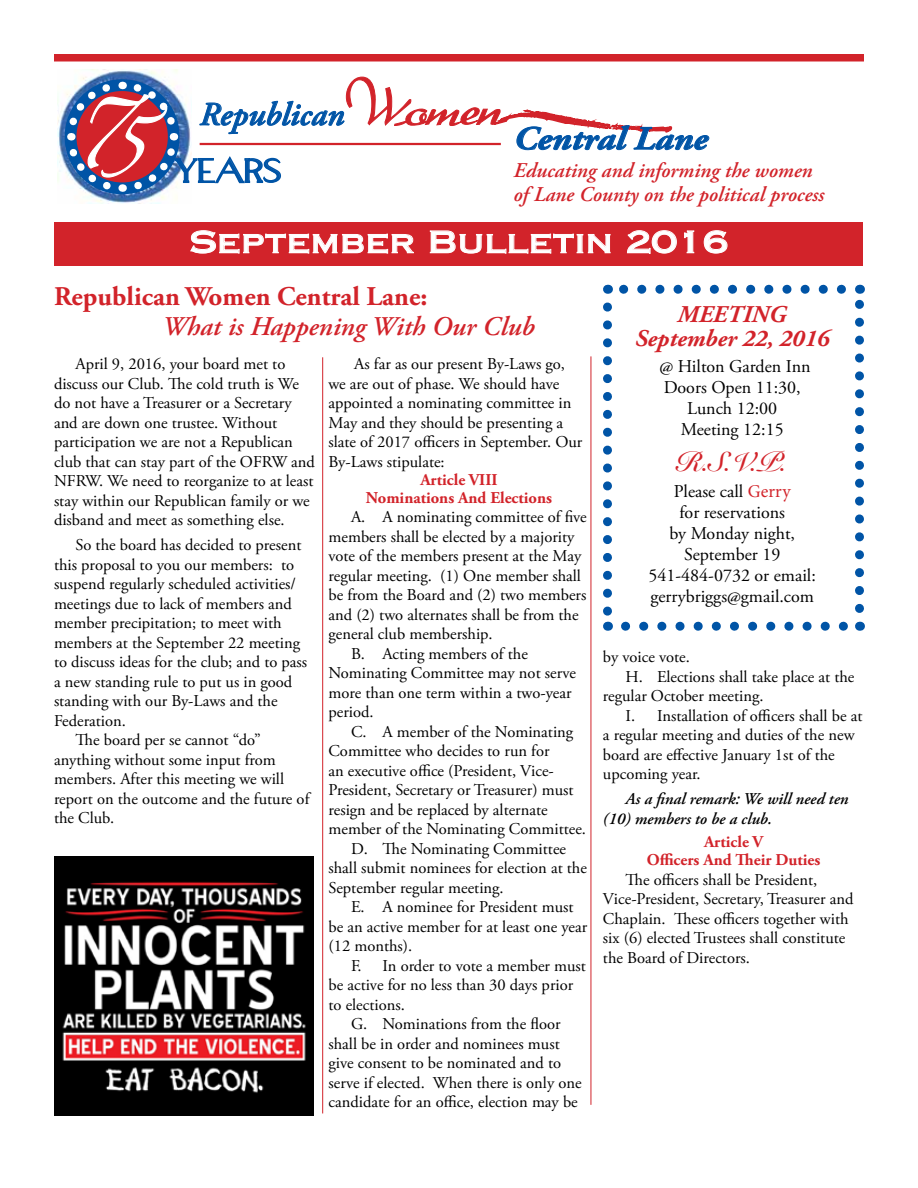
<style>
.page{position:relative;width:918px;height:1188px;background:#fff}
.page>*{position:absolute;margin:0;border:0;box-sizing:border-box;transform-origin:0 0}
.t1{font:37.5px "Aquaduct Plain";color:#0054a6}
.t2{font:italic 700 33px "Adobe Garamond Pro";color:#0054a6;scale:1.1 1}
.t3{font:italic 600 33px "Adobe Garamond Pro";color:#0054a6}
.t4{font:30px "Copperplate Thirty One AB";color:#fff;scale:1.1 1}
.t5{font:700 27px/30px "Adobe Garamond Pro";color:#d2232a}
.t6{font:700 27px "Snell Roundhand";color:#d2232a}
.t7{font:italic 700 24px/24px "Adobe Garamond Pro";color:#d2232a;text-align:center}
.t8{font:italic 600 21px/24px "Adobe Garamond Pro";color:#d2232a}
.t9{font:18px/21px "Adobe Garamond Pro";color:#000;text-align:center}
.t10{font:16.5px/19.5px "Adobe Garamond Pro";color:#000}
.t11{font:700 16.5px/18px "Adobe Garamond Pro";color:#d2232a;text-align:center}
.t12{font:italic 600 16.5px/19.5px "Adobe Garamond Pro";color:#000}
.s1{font-weight:600;font-style:italic}
.s2{font-family:"Minion Pro";color:#d2232a}
</style>
<div class="page">
<div style="left:55px;top:223px;width:808px;height:43px;background:#d2232a"></div>
<div style="left:54px;top:54px;width:810px;height:8px;background:#d2232a"></div>
<svg style="left:190px;top:230px;width:224px;height:24px"></svg>
<svg style="left:430px;top:230px;width:181px;height:24px"></svg>
<svg style="left:627px;top:230px;width:50px;height:24px"></svg>
<svg style="left:684px;top:230px;width:11px;height:24px"></svg>
<svg style="left:704px;top:230px;width:24px;height:24px"></svg>
<svg style="left:626px;top:622px;width:222px;height:9px"></svg>
<svg style="left:619px;top:285px;width:223px;height:9px"></svg>
<svg style="left:603px;top:307px;width:9px;height:324px"></svg>
<svg style="left:855px;top:285px;width:9px;height:323px"></svg>
<hr style="left:322px;top:357px;width:1px;height:756px;background:#d2232a">
<hr style="left:591px;top:356px;width:1px;height:749px;background:#d2232a">
<img style="left:57px;top:69px;width:121px;height:135px">
<svg style="left:63px;top:77px;width:647px;height:119px"></svg>
<img style="left:54px;top:856px;width:259px;height:260px">
<p class="t3" style="left:200px;top:95px;width:146px">Republican</p>
<p class="t1" style="left:175px;top:152px;width:108px">YEARS</p>
<p class="t2" style="left:513px;top:120px;width:178px">Central Lane</p>
<p class="t8" style="left:513px;top:159px;width:312px">Educating and informing the women of Lane County on the political process</p>
<p class="t4" style="left:189px;top:224px;width:492px">September Bulletin 2016</p>
<p class="t5" style="left:162px;top:282px;width:374px;text-indent:-108px">Republican Women Central Lane:<br><span class="s1">What is Happening With Our Club</span></p>
<p class="t10" style="left:329px;top:355px;width:255px;text-indent:26px">As far as our present By-Laws go, we are out of phase. We should have appointed a nominating committee in<br>May and they should be presenting a slate of 2017 officers in September. Our<br>By-Laws stipulate:</p>
<p class="t11" style="left:366px;top:471px;width:188px">Article VIII<br>Nominations And Elections</p>
<p class="t10" style="left:351px;top:508px;width:237px">A. A nominating committee of five</p>
<p class="t10" style="left:329px;top:527px;width:247px">members shall be elected by a majority</p>
<p class="t10" style="left:329px;top:547px;width:254px">vote of the members present at the May</p>
<p class="t10" style="left:329px;top:566px;width:254px">regular meeting. (1) One member shall</p>
<p class="t10" style="left:329px;top:586px;width:259px">be from the Board and (2) two members</p>
<p class="t10" style="left:329px;top:605px;width:252px">and (2) two alternates shall be from the</p>
<p class="t10" style="left:329px;top:625px;width:165px">general club membership.</p>
<p class="t10" style="left:351px;top:644px;width:178px">B. Acting members of the</p>
<p class="t10" style="left:329px;top:664px;width:249px">Nominating Committee may not serve</p>
<p class="t10" style="left:329px;top:683px;width:245px">more than one term within a two-year</p>
<p class="t10" style="left:329px;top:703px;width:47px">period.</p>
<p class="t10" style="left:351px;top:722px;width:224px">C. A member of the Nominating</p>
<p class="t10" style="left:329px;top:742px;width:223px">Committee who decides to run for</p>
<p class="t10" style="left:329px;top:761px;width:227px">an executive office (President, Vice-</p>
<p class="t10" style="left:329px;top:781px;width:247px">President, Secretary or Treasurer) must</p>
<p class="t10" style="left:329px;top:800px;width:221px">resign and be replaced by alternate</p>
<p class="t10" style="left:329px;top:820px;width:259px">member of the Nominating Committee.</p>
<p class="t10" style="left:351px;top:839px;width:217px">D. The Nominating Committee</p>
<p class="t10" style="left:329px;top:859px;width:260px">shall submit nominees for election at the</p>
<p class="t10" style="left:329px;top:878px;width:177px">September regular meeting.</p>
<p class="t10" style="left:351px;top:898px;width:224px">E. A nominee for President must</p>
<p class="t10" style="left:329px;top:917px;width:260px">be an active member for at least one year</p>
<p class="t10" style="left:329px;top:937px;width:85px">(12 months).</p>
<p class="t10" style="left:351px;top:956px;width:236px">F. In order to vote a member must</p>
<p class="t10" style="left:329px;top:976px;width:246px">be active for no less than 30 days prior</p>
<p class="t10" style="left:329px;top:995px;width:78px">to elections.</p>
<p class="t10" style="left:351px;top:1015px;width:211px">G. Nominations from the floor</p>
<p class="t10" style="left:329px;top:1034px;width:233px">shall be in order and nominees must</p>
<p class="t10" style="left:329px;top:1054px;width:234px">give consent to be nominated and to</p>
<p class="t10" style="left:329px;top:1073px;width:255px">serve if elected. When there is only one</p>
<p class="t10" style="left:329px;top:1093px;width:251px">candidate for an office, election may be</p>
<p class="t10" style="left:54px;top:355px;width:262px;text-indent:22px">April 9, 2016, your board met to discuss our Club. The cold truth is We do not have a Treasurer or a Secretary and are down one trustee. Without participation we are not a Republican club that can stay part of the OFRW and NFRW. We need to reorganize to at least stay within our Republican family or we disband and meet as something else.</p>
<p class="t10" style="left:76px;top:536px;width:227px">So the board has decided to present</p>
<p class="t10" style="left:54px;top:555px;width:242px">this proposal to you our members: to</p>
<p class="t10" style="left:54px;top:575px;width:243px">suspend regularly scheduled activities/</p>
<p class="t10" style="left:54px;top:594px;width:239px">meetings due to lack of members and</p>
<p class="t10" style="left:54px;top:614px;width:229px">member precipitation; to meet with</p>
<p class="t10" style="left:54px;top:633px;width:248px">members at the September 22 meeting</p>
<p class="t10" style="left:54px;top:653px;width:255px">to discuss ideas for the club; and to pass</p>
<p class="t10" style="left:54px;top:672px;width:240px">a new standing rule to put us in good</p>
<p class="t10" style="left:54px;top:692px;width:225px">standing with our By-Laws and the</p>
<p class="t10" style="left:54px;top:711px;width:74px">Federation.</p>
<p class="t10" style="left:76px;top:731px;width:187px">The board per se cannot “do”</p>
<p class="t10" style="left:54px;top:750px;width:223px">anything without some input from</p>
<p class="t10" style="left:54px;top:770px;width:232px">members. After this meeting we will</p>
<p class="t10" style="left:54px;top:789px;width:257px">report on the outcome and the future of</p>
<p class="t10" style="left:54px;top:809px;width:62px">the Club.</p>
<p class="t7" style="left:635px;top:303px;width:196px">MEETING<br>September 22, 2016</p>
<p class="t9" style="left:660px;top:356px;width:153px">@ Hilton Garden Inn<br>Doors Open 11:30,<br>Lunch 12:00<br>Meeting 12:15</p>
<p class="t6" style="left:677px;top:446px;width:112px">R.S.V.P.</p>
<p class="t9" style="left:649px;top:481px;width:169px">Please call <span class="s2">Gerry<br></span>for reservations<br>by Monday night,<br>September 19<br>541-484-0732 or email: gerrybriggs@gmail.com</p>
<p class="t10" style="left:603px;top:648px;width:88px">by voice vote.</p>
<p class="t10" style="left:626px;top:667px;width:231px">H. Elections shall take place at the</p>
<p class="t10" style="left:603px;top:687px;width:162px">regular October meeting.</p>
<p class="t10" style="left:626px;top:706px;width:238px">I. Installation of officers shall be at</p>
<p class="t10" style="left:603px;top:726px;width:253px">a regular meeting and duties of the new</p>
<p class="t10" style="left:603px;top:745px;width:233px">board are effective January 1st of the</p>
<p class="t10" style="left:603px;top:765px;width:99px">upcoming year.</p>
<p class="t12" style="left:603px;top:790px;width:247px;text-indent:23px">As a final remark: We will need ten (10) members to be a club.</p>
<p class="t11" style="left:647px;top:833px;width:175px">Article V<br>Officers And Their Duties</p>
<p class="t10" style="left:603px;top:870px;width:252px;text-indent:23px">The officers shall be President, Vice-President, Secretary, Treasurer and Chaplain. These officers together with six (6) elected Trustees shall constitute the Board of Directors.</p>
</div>
